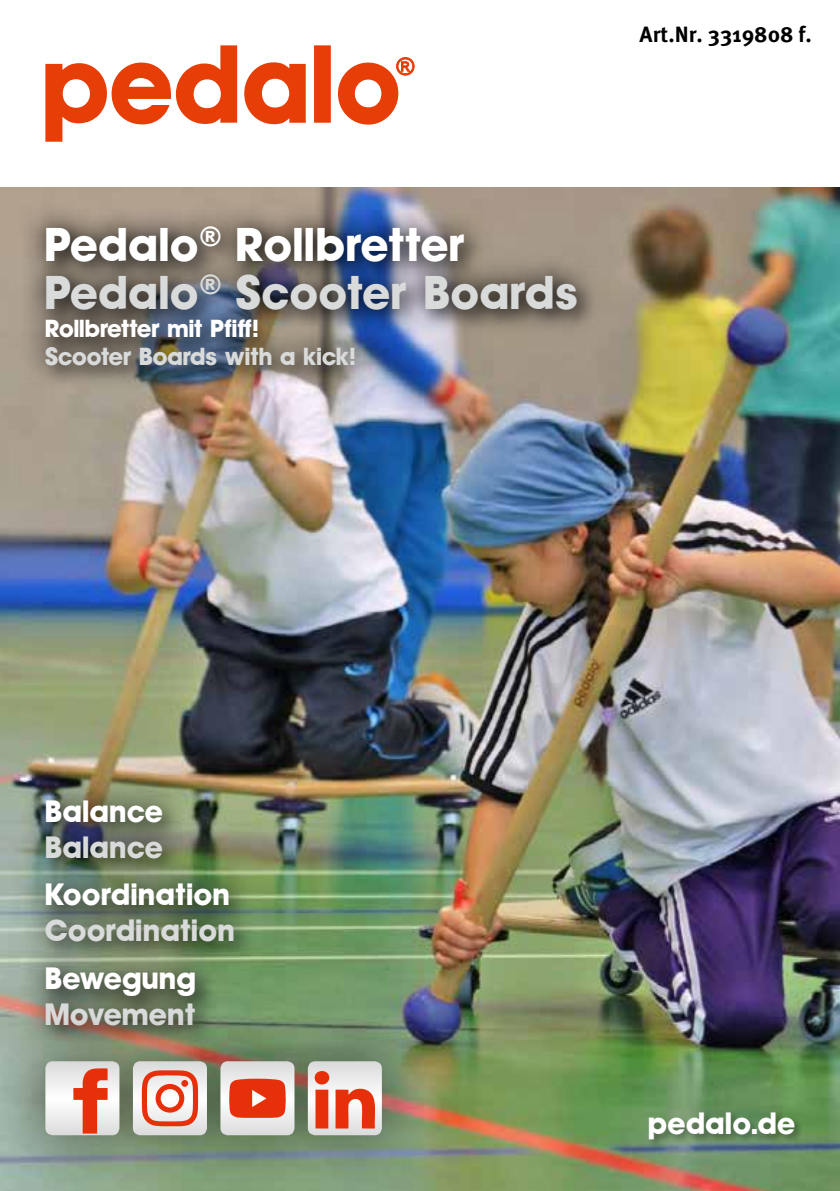
<style>
.page{position:relative;width:840px;height:1191px;background:#fff}
.page>*{position:absolute;margin:0;border:0;box-sizing:border-box;transform-origin:0 0}
.t1{font:46px/48px "Avant G Bold";letter-spacing:.05em;color:#d9dada}
.t2{font:30px "Avant G Bold";letter-spacing:.05em;color:#fff}
.t3{font:30px "Avant G Bold";letter-spacing:.05em;color:#d9dada}
.t4{font:24px "Avant G Bold";letter-spacing:.03em;color:#d9dada}
.t5{font:24px "Avant G Bold";letter-spacing:.03em;color:#fff}
.t6{font:700 22px "Meta Pro";color:#000}
.s1{color:#fff}
</style>
<div class="page">
<img style="left:0;top:187px;width:839px;height:1004px">
<svg style="left:45px;top:45px;width:369px;height:97px"></svg>
<div style="left:20px;top:775px;width:239px;height:276px;background:#000;opacity:.9"></div>
<div style="left:0;top:1009px;width:434px;height:178px;background:#000;opacity:.5"></div>
<svg style="left:133px;top:1061px;width:74px;height:74px"></svg>
<svg style="left:307px;top:1061px;width:74px;height:74px"></svg>
<svg style="left:220px;top:1061px;width:74px;height:74px;background:#e4a395"></svg>
<svg style="left:45px;top:1061px;width:74px;height:74px"></svg>
<div style="left:646px;top:1111px;width:158px;height:39px;background:#000;opacity:.35"></div>
<img style="left:20px;top:202px;width:581px;height:189px">
<p class="t6" style="left:639px;top:17px;width:173px">Art.Nr. 3319808 f.</p>
<p class="t1" style="left:45px;top:222px;width:532px"><span class="s1">Pedalo</span><sup>®</sup> <span class="s1">Rollbretter<br></span>Pedalo<sup>®</sup> Scooter Boards</p>
<p class="t5" style="left:45px;top:314px;width:214px">Rollbretter mit Pfiff!</p>
<p class="t4" style="left:45px;top:342px;width:311px">Scooter Boards with a kick!</p>
<p class="t2" style="left:45px;top:793px;width:118px">Balance</p>
<p class="t3" style="left:45px;top:829px;width:118px">Balance</p>
<p class="t2" style="left:45px;top:877px;width:185px">Koordination</p>
<p class="t3" style="left:45px;top:913px;width:190px">Coordination</p>
<p class="t2" style="left:45px;top:960px;width:151px">Bewegung</p>
<p class="t3" style="left:45px;top:996px;width:151px">Movement</p>
<p class="t2" style="left:648px;top:1106px;width:147px">pedalo.de</p>
</div>
